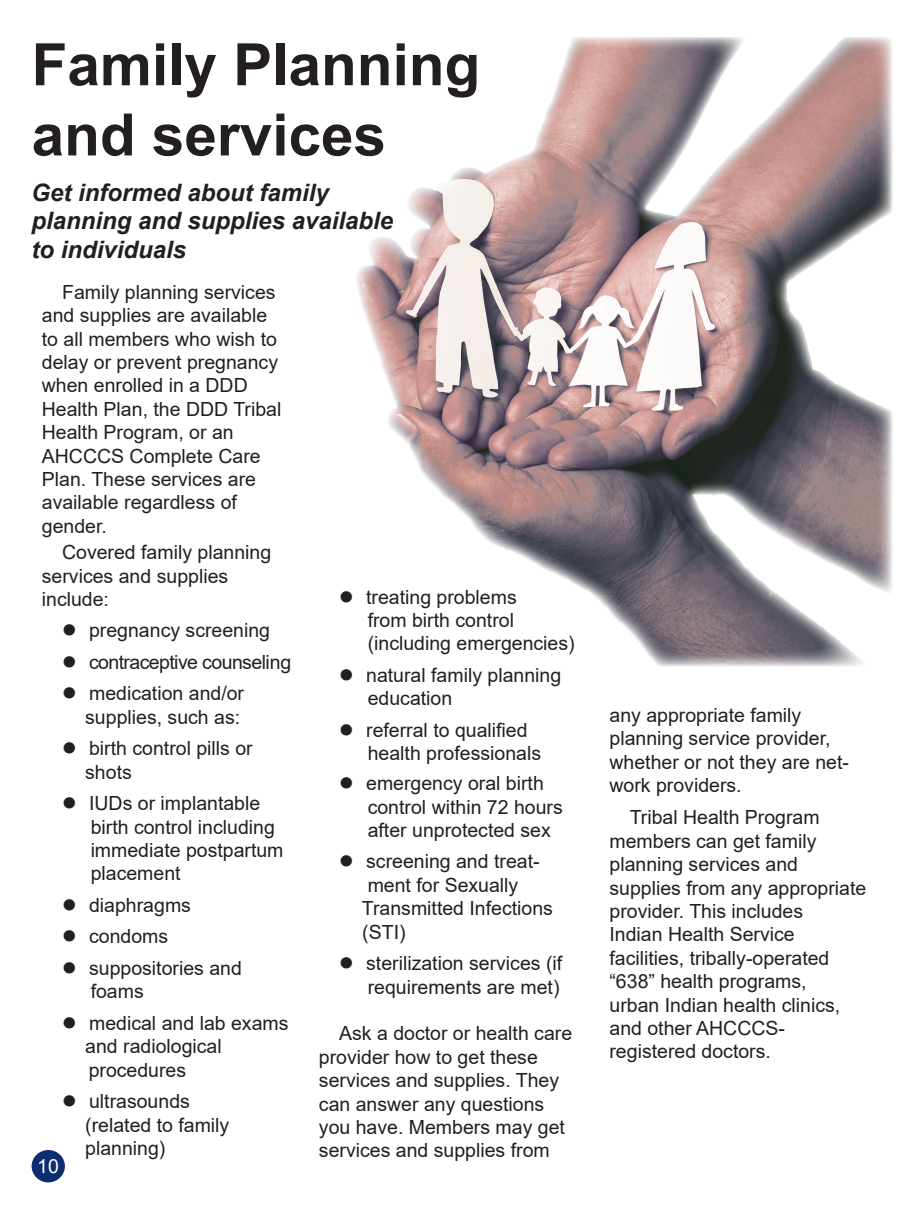
<style>
.page{position:relative;width:918px;height:1215px;background:#fff}
.page>*{position:absolute;margin:0;border:0;box-sizing:border-box;transform-origin:0 0}
.t1{font:700 58.5px/70.2px "Arial";color:#231f20}
.t2{font:italic 700 24px/28.8px "Arial";color:#231f20}
.t3{font:19.5px/23.4px "Arial";color:#231f20}
.t4{font:19.5px "Arial";letter-spacing:-.03em;color:#231f20}
.Paragraph_Style_1{font:19.5px "Arial";color:#fff}
</style>
<div class="page">
<div style="left:32px;top:1150px;width:33px;height:32px;background:#0b2d72;border-radius:50%"></div>
<img style="left:356px;top:37px;width:536px;height:629px">
<p class="t1" style="left:32px;top:30px;width:450px">Family Planning and services</p>
<p class="t2" style="left:32px;top:178px;width:363px">Get informed about family planning and supplies available to individuals</p>
<p class="t3" style="left:42px;top:280px;width:241px;text-indent:20px">Family planning services and supplies are available to all members who wish to delay or prevent pregnancy when enrolled in a DDD<br>Health Plan, the DDD Tribal<br>Health Program, or an<br>AHCCCS Complete Care<br>Plan. These services are available regardless of gender.</p>
<p class="t3" style="left:42px;top:541px;width:231px;text-indent:20px">Covered family planning services and supplies include:</p>
<p class="t3" style="left:89px;top:619px;width:182px">pregnancy screening</p>
<p class="t4" style="left:89px;top:649px;width:204px">contraceptive counseling</p>
<p class="t3" style="left:85px;top:682px;width:160px">medication and/or supplies, such as:</p>
<p class="t3" style="left:85px;top:737px;width:169px">birth control pills or shots</p>
<p class="t3" style="left:89px;top:792px;width:196px">IUDs or implantable birth control including immediate postpartum placement</p>
<p class="t3" style="left:89px;top:893px;width:103px">diaphragms</p>
<p class="t3" style="left:89px;top:925px;width:81px">condoms</p>
<p class="t3" style="left:89px;top:956px;width:154px">suppositories and foams</p>
<p class="t3" style="left:85px;top:1011px;width:205px">medical and lab exams and radiological procedures</p>
<p class="t3" style="left:85px;top:1090px;width:146px">ultrasounds (related to family planning)</p>
<p class="t3" style="left:366px;top:585px;width:210px">treating problems<br>from birth control (including emergencies)</p>
<p class="t3" style="left:366px;top:663px;width:197px">natural family planning education</p>
<p class="t3" style="left:366px;top:718px;width:176px">referral to qualified health professionals</p>
<p class="t3" style="left:366px;top:771px;width:198px">emergency oral birth control within 72 hours after unprotected sex</p>
<p class="t3" style="left:362px;top:850px;width:193px">screening and treat&shy;ment for Sexually<br>Transmitted Infections (STI)</p>
<p class="t3" style="left:366px;top:951px;width:198px">sterilization services (if requirements are met)</p>
<p class="t3" style="left:319px;top:1022px;width:255px;text-indent:20px">Ask a doctor or health care provider how to get these services and supplies. They can answer any questions you have. Members may get services and supplies from</p>
<p class="Paragraph_Style_1" style="left:37px;top:1153px;width:23px">10</p>
<p class="t3" style="left:609px;top:703px;width:241px">any appropriate family planning service provider, whether or not they are net&shy;work providers.</p>
<p class="t3" style="left:609px;top:806px;width:258px;text-indent:20px">Tribal Health Program members can get family planning services and supplies from any appropriate provider. This includes<br>Indian Health Service facilities, tribally-operated “638” health programs,<br>urban Indian health clinics, and other AHCCCS&shy;registered doctors.</p>
</div>
